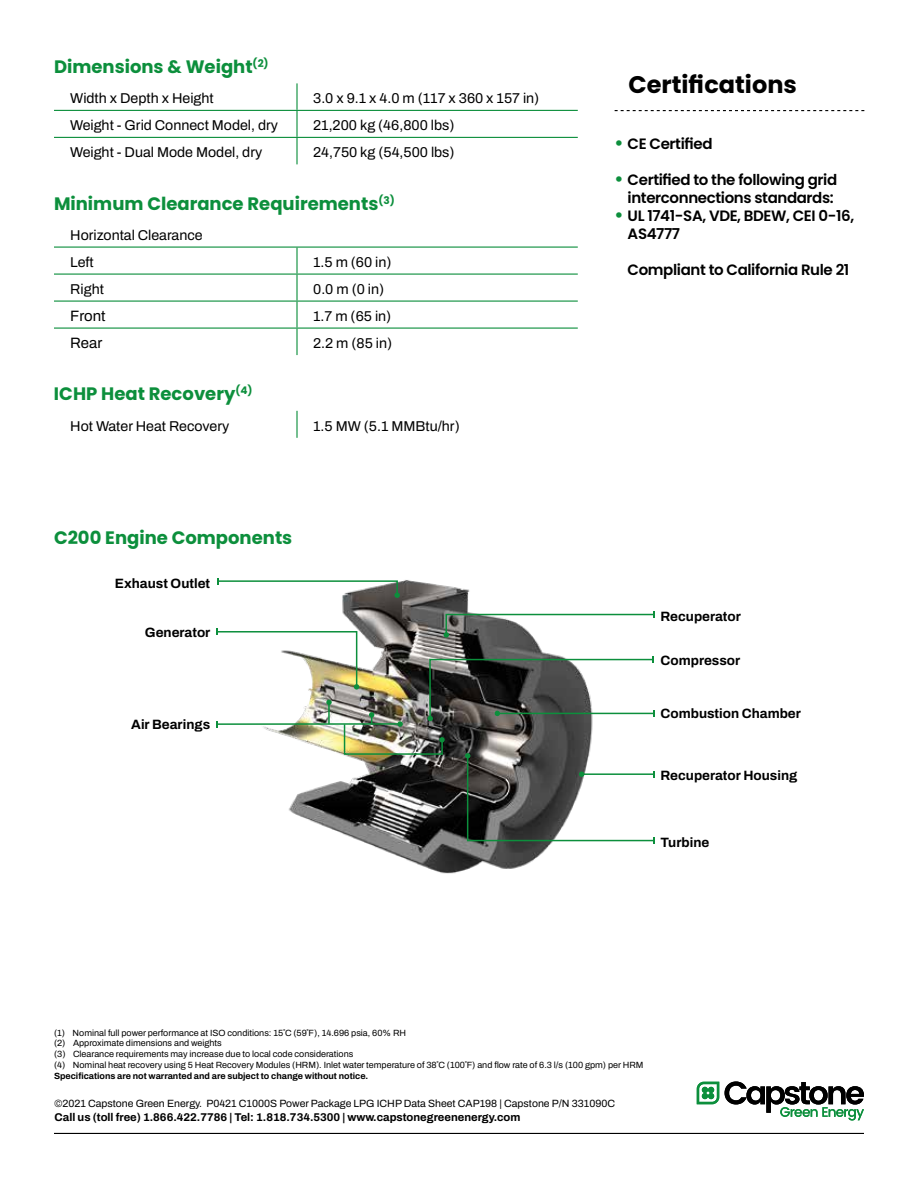
<style>
.page{position:relative;width:918px;height:1188px;background:#fff}
.page>*{position:absolute;margin:0;border:0;box-sizing:border-box;transform-origin:0 0}
.t1{font:700 24px "Poppins";color:#000}
.t2{font:700 18px/36px "Poppins";color:#0c8f3c;text-align:justify}
.t3{font:600 15px/18px "Poppins";letter-spacing:-.025em;color:#000}
.t4{font:15px "Archivo";color:#000}
.t5{font:14.25px/27.3px "Archivo";color:#000}
.t6{font:700 13.5px "Archivo";color:#000}
.t7{font:700 11.25px "Archivo";color:#000}
.t8{font:10.5px "Archivo";color:#000}
.t9{font:9px/10.8px "Archivo";color:#000}
.t10{font:700 9px "Archivo";color:#000}
</style>
<div class="page">
<img style="left:342px;top:580px;width:209px;height:294px">
<svg style="left:615px;top:110px;width:249px;height:1px"></svg>
<hr style="left:54px;top:1133px;width:810px;height:1px;background:#000">
<svg style="left:725px;top:1082px;width:139px;height:38px"></svg>
<svg style="left:697px;top:1082px;width:22px;height:22px"></svg>
<svg style="left:217px;top:578px;width:183px;height:20px"></svg>
<svg style="left:216px;top:611px;width:439px;height:233px"></svg>
<hr style="left:296px;top:83px;width:2px;height:27px;background:#0c8f3c">
<hr style="left:54px;top:110px;width:243px;height:1px;background:#0c8f3c">
<hr style="left:297px;top:110px;width:281px;height:1px;background:#0c8f3c">
<hr style="left:296px;top:111px;width:2px;height:26px;background:#0c8f3c">
<hr style="left:54px;top:137px;width:243px;height:1px;background:#0c8f3c">
<hr style="left:297px;top:137px;width:281px;height:1px;background:#0c8f3c">
<hr style="left:296px;top:138px;width:2px;height:26px;background:#0c8f3c">
<hr style="left:296px;top:411px;width:2px;height:27px;background:#0c8f3c">
<hr style="left:54px;top:247px;width:243px;height:1px;background:#0c8f3c">
<hr style="left:297px;top:247px;width:281px;height:1px;background:#0c8f3c">
<hr style="left:296px;top:248px;width:2px;height:26px;background:#0c8f3c">
<hr style="left:54px;top:274px;width:243px;height:1px;background:#0c8f3c">
<hr style="left:297px;top:274px;width:281px;height:1px;background:#0c8f3c">
<hr style="left:296px;top:275px;width:2px;height:26px;background:#0c8f3c">
<hr style="left:54px;top:301px;width:243px;height:1px;background:#0c8f3c">
<hr style="left:297px;top:301px;width:281px;height:1px;background:#0c8f3c">
<hr style="left:296px;top:302px;width:2px;height:26px;background:#0c8f3c">
<hr style="left:54px;top:328px;width:243px;height:1px;background:#0c8f3c">
<hr style="left:297px;top:328px;width:281px;height:1px;background:#0c8f3c">
<hr style="left:296px;top:329px;width:2px;height:26px;background:#0c8f3c">
<h2 class="t2" style="left:54px;top:49px;width:216px">Dimensions &amp; Weight<sup>(2)</sup></h2>
<h3 class="t5" style="left:70px;top:84px;width:145px">Width x Depth x Height</h3>
<h3 class="t5" style="left:313px;top:84px;width:228px">3.0 x 9.1 x 4.0 m (117 x 360 x 157 in)</h3>
<h3 class="t5" style="left:70px;top:112px;width:209px">Weight - Grid Connect Model, dry</h3>
<h3 class="t5" style="left:313px;top:112px;width:143px">21,200 kg (46,800 lbs)</h3>
<h3 class="t5" style="left:70px;top:139px;width:194px">Weight - Dual Mode Model, dry</h3>
<h3 class="t5" style="left:313px;top:139px;width:143px">24,750 kg (54,500 lbs)</h3>
<h2 class="t2" style="left:54px;top:185px;width:342px">Minimum Clearance Requirements<sup>(3)</sup></h2>
<h3 class="t5" style="left:70px;top:221px;width:134px">Horizontal Clearance<br>Left</h3>
<h3 class="t5" style="left:313px;top:248px;width:80px">1.5 m (60 in)</h3>
<h3 class="t5" style="left:70px;top:275px;width:35px">Right</h3>
<h3 class="t5" style="left:313px;top:275px;width:72px">0.0 m (0 in)</h3>
<h3 class="t4" style="left:70px;top:305px;width:37px">Front</h3>
<h3 class="t5" style="left:313px;top:302px;width:80px">1.7 m (65 in)</h3>
<h3 class="t4" style="left:70px;top:332px;width:34px">Rear</h3>
<h3 class="t5" style="left:313px;top:330px;width:80px">2.2 m (85 in)</h3>
<h2 class="t2" style="left:54px;top:376px;width:200px">ICHP Heat Recovery<sup>(4)</sup></h2>
<h3 class="t5" style="left:70px;top:412px;width:161px">Hot Water Heat Recovery</h3>
<h3 class="t5" style="left:313px;top:412px;width:148px">1.5 MW (5.1 MMBtu/hr)</h3>
<h2 class="t2" style="left:54px;top:520px;width:240px">C200 Engine Components</h2>
<h3 class="t6" style="left:115px;top:573px;width:97px">Exhaust Outlet</h3>
<h3 class="t6" style="left:145px;top:622px;width:67px">Generator</h3>
<h3 class="t6" style="left:131px;top:714px;width:80px">Air Bearings</h3>
<h1 class="t1" style="left:628px;top:70px;width:170px">Certifications</h1>
<h3 class="t3" style="left:628px;top:135px;width:86px">CE Certified</h3>
<h3 class="t3" style="left:628px;top:171px;width:228px">Certified to the following grid interconnections standards:<br>UL 1741-SA, VDE, BDEW, CEI 0-16,<br>AS4777</h3>
<h3 class="t3" style="left:628px;top:261px;width:223px">Compliant to California Rule 21</h3>
<h2 class="t2" style="left:615px;top:125px;width:11px">• • •</h2>
<h3 class="t6" style="left:661px;top:606px;width:82px">Recuperator</h3>
<h3 class="t6" style="left:661px;top:650px;width:81px">Compressor</h3>
<h3 class="t6" style="left:661px;top:703px;width:142px">Combustion Chamber</h3>
<h3 class="t6" style="left:661px;top:765px;width:138px">Recuperator Housing</h3>
<h3 class="t6" style="left:661px;top:832px;width:50px">Turbine</h3>
<p class="t9" style="left:54px;top:1027px;width:591px">(1) Nominal full power performance at ISO conditions: 15˚C (59˚F), 14.696 psia, 60% RH<br>(2) Approximate dimensions and weights<br>(3) Clearance requirements may increase due to local code considerations<br>(4) Nominal heat recovery using 5 Heat Recovery Modules (HRM). Inlet water temperature of 38˚C (100˚F) and flow rate of 6.3 l/s (100 gpm) per HRM</p>
<p class="t10" style="left:54px;top:1069px;width:316px">Specifications are not warranted and are subject to change without notice.</p>
<p class="t8" style="left:55px;top:1096px;width:562px">©2021 Capstone Green Energy. P0421 C1000S Power Package LPG ICHP Data Sheet CAP198 | Capstone P/N 331090C</p>
<p class="t7" style="left:55px;top:1108px;width:467px">Call us (toll free) 1.866.422.7786 | Tel: 1.818.734.5300 | www.capstonegreenenergy.com</p>
</div>
